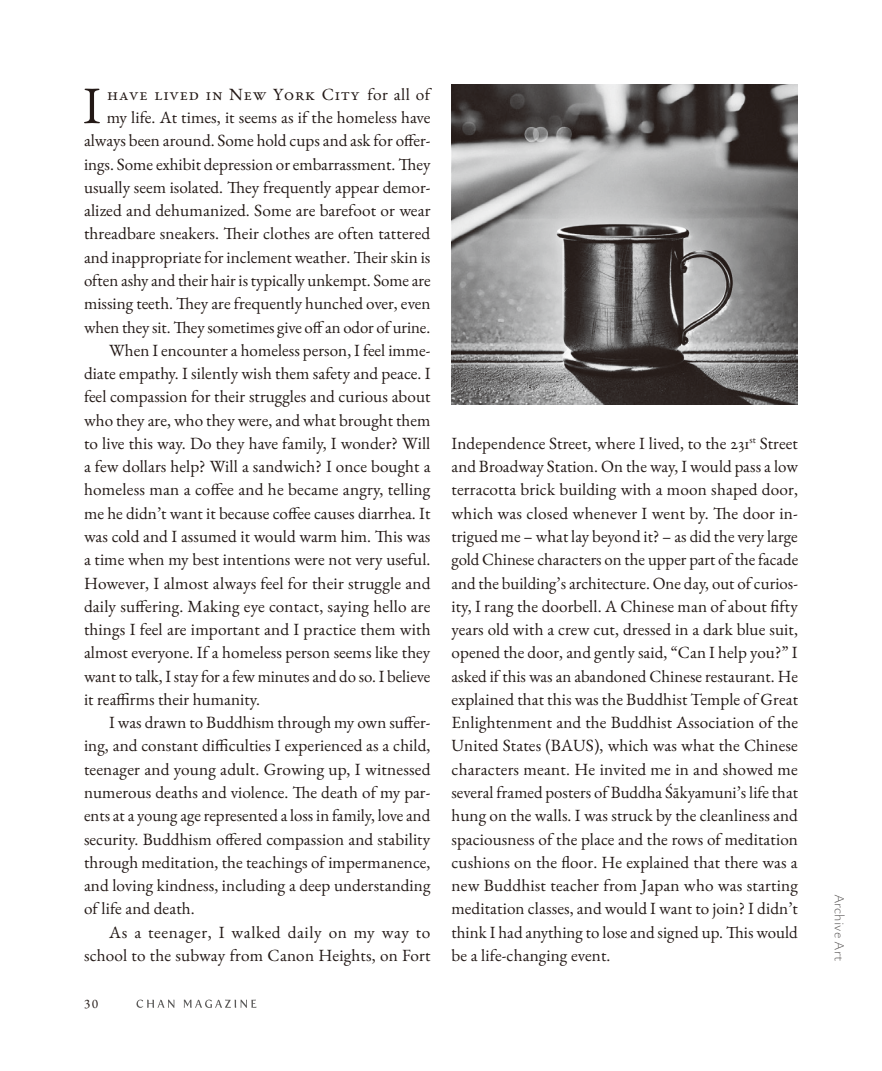
<style>
.page{position:relative;width:882px;height:1071px;background:#fff}
.page>*{position:absolute;margin:0;border:0;box-sizing:border-box;transform-origin:0 0}
._2024_First_Paragrap{font:52.68px "EB Garamond";color:#231916}
._2024_Paragraph_Styl{font:17.15px/23.3px "EB Garamond";letter-spacing:.005em;color:#231916;text-align:justify}
._2024_First_Paragrap-2{font:17.15px/23.3px "EB Garamond";color:#231916;text-align:right}
.t1{font:200 14px "Ysabeau";color:#4a4746}
.t2{font:13.12px "EB Garamond";color:#231916}
</style>
<div class="page">
<svg style="left:136px;top:1000px;width:38px;height:8px"></svg>
<svg style="left:184px;top:1000px;width:73px;height:8px"></svg>
<img style="left:452px;top:84px;width:346px;height:320px">
<p class="_2024_First_Paragrap-2" style="left:84px;top:82px;width:348px">have lived in New York City for all of my life. At times, it seems as if the homeless have always been around. Some hold cups and ask for offer&shy;ings. Some exhibit depression or embarrassment. They usually seem isolated. They frequently appear demor&shy;alized and dehumanized. Some are barefoot or wear threadbare sneakers. Their clothes are often tattered and inappropriate for inclement weather. Their skin is often ashy and their hair is typically unkempt. Some are missing teeth. They are frequently hunched over, even when they sit. They sometimes give off an odor of urine.</p>
<p class="_2024_Paragraph_Styl" style="left:84px;top:338px;width:348px;text-indent:25px">When I encounter a homeless person, I feel imme&shy;diate empathy. I silently wish them safety and peace. I feel compassion for their struggles and curious about who they are, who they were, and what brought them to live this way. Do they have family, I wonder? Will a few dollars help? Will a sandwich? I once bought a homeless man a coffee and he became angry, telling me he didn’t want it because coffee causes diarrhea. It was cold and I assumed it would warm him. This was a time when my best intentions were not very useful.<br>However, I almost always feel for their struggle and daily suffering. Making eye contact, saying hello are things I feel are important and I practice them with almost everyone. If a homeless person seems like they want to talk, I stay for a few minutes and do so. I believe it reaffirms their humanity.</p>
<p class="_2024_Paragraph_Styl" style="left:84px;top:711px;width:348px;text-indent:25px">I was drawn to Buddhism through my own suffer&shy;ing, and constant difficulties I experienced as a child, teenager and young adult. Growing up, I witnessed numerous deaths and violence. The death of my par&shy;ents at a young age represented a loss in family, love and security. Buddhism offered compassion and stability through meditation, the teachings of impermanence, and loving kindness, including a deep understanding of life and death.</p>
<p class="_2024_Paragraph_Styl" style="left:84px;top:920px;width:348px;text-align:right">As a teenager, I walked daily on my way to school to the subway from Canon Heights, on Fort</p>
<p class="_2024_First_Paragrap" style="left:83px;top:71px;width:19px">I</p>
<p class="t2" style="left:84px;top:995px;width:16px">30</p>
<p class="_2024_Paragraph_Styl" style="left:452px;top:432px;width:348px">Independence Street, where I lived, to the 231<sup>st</sup> Street and Broadway Station. On the way, I would pass a low terracotta brick building with a moon shaped door, which was closed whenever I went by. The door in&shy;trigued me – what lay beyond it? – as did the very large gold Chinese characters on the upper part of the facade and the building’s architecture. One day, out of curios&shy;ity, I rang the doorbell. A Chinese man of about fifty years old with a crew cut, dressed in a dark blue suit, opened the door, and gently said, “Can I help you?” I asked if this was an abandoned Chinese restaurant. He explained that this was the Buddhist Temple of Great Enlightenment and the Buddhist Association of the United States (BAUS), which was what the Chinese characters meant. He invited me in and showed me several framed posters of Buddha Śākyamuni’s life that hung on the walls. I was struck by the cleanliness and spaciousness of the place and the rows of meditation cushions on the floor. He explained that there was a new Buddhist teacher from Japan who was starting meditation classes, and would I want to join? I didn’t think I had anything to lose and signed up. This would be a life-changing event.</p>
<p class="t1" style="left:849px;top:894px;width:69px;rotate:90deg">Archive Art</p>
</div>
